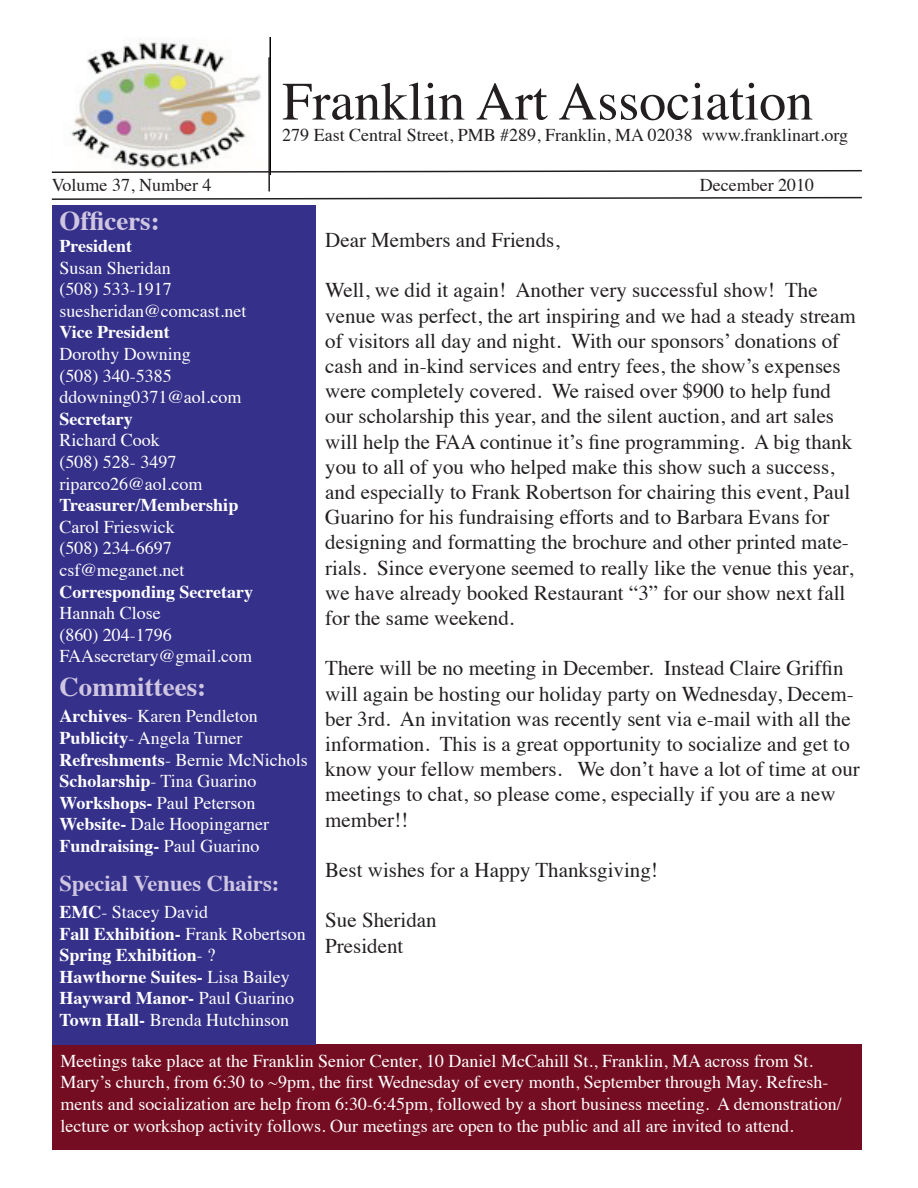
<style>
.page{position:relative;width:918px;height:1188px;background:#fff}
.page>*{position:absolute;margin:0;border:0;box-sizing:border-box;transform-origin:0 0}
.t1{font:54px "Times";color:#231f20}
.t2{font:700 27px "Times";color:#cfc6e2}
.t3{font:700 22.5px "Times";color:#cfc6e2}
.t4{font:21px/25.2px "Times";color:#231f20}
.t5{font:18px/21.6px "Times";color:#fff}
.t6{font:700 18px/21.6px "Times";color:#fff}
.t7{font:18px "Times";color:#231f20}
.s1{font-weight:700}
.s2{font-weight:400}
</style>
<div class="page">
<img style="left:71px;top:38px;width:200px;height:131px">
<hr style="left:268px;top:57px;width:2px;height:134px;background:#231f20">
<svg style="left:51px;top:169px;width:811px;height:5px"></svg>
<svg style="left:51px;top:196px;width:811px;height:4px"></svg>
<div style="left:52px;top:1045px;width:809px;height:105px;background:#740d21"></div>
<div style="left:52px;top:206px;width:263px;height:839px;background:#353089"></div>
<h1 class="t1" style="left:282px;top:51px;width:533px">Franklin Art Association</h1>
<p class="t7" style="left:282px;top:118px;width:567px">279 East Central Street, PMB #289, Franklin, MA 02038 www.franklinart.org</p>
<p class="t7" style="left:52px;top:168px;width:161px">Volume 37, Number 4</p>
<p class="t7" style="left:700px;top:168px;width:116px">December 2010</p>
<p class="t4" style="left:325px;top:226px;width:236px">Dear Members and Friends,</p>
<p class="t4" style="left:325px;top:276px;width:532px">Well, we did it again! Another very successful show! The venue was perfect, the art inspiring and we had a steady stream of visitors all day and night. With our sponsors’ donations of cash and in-kind services and entry fees, the show’s expenses were completely covered. We raised over $900 to help fund our scholarship this year, and the silent auction, and art sales will help the FAA continue it’s fine programming. A big thank you to all of you who helped make this show such a success, and especially to Frank Robertson for chairing this event, Paul Guarino for his fundraising efforts and to Barbara Evans for designing and formatting the brochure and other printed mate&shy;rials. Since everyone seemed to really like the venue this year, we have already booked Restaurant “3” for our show next fall for the same weekend.</p>
<p class="t4" style="left:325px;top:654px;width:536px">There will be no meeting in December. Instead Claire Griffin will again be hosting our holiday party on Wednesday, Decem&shy;ber 3rd. An invitation was recently sent via e-mail with all the information. This is a great opportunity to socialize and get to know your fellow members. We don’t have a lot of time at our meetings to chat, so please come, especially if you are a new member!!</p>
<p class="t4" style="left:325px;top:856px;width:334px">Best wishes for a Happy Thanksgiving!</p>
<p class="t4" style="left:325px;top:906px;width:113px">Sue Sheridan<br>President</p>
<p class="t2" style="left:59px;top:195px;width:102px">Officers:</p>
<p class="t6" style="left:59px;top:233px;width:74px">President</p>
<p class="t5" style="left:59px;top:255px;width:189px">Susan Sheridan<br>(508) 533-1917 suesheridan@comcast.net</p>
<p class="t6" style="left:59px;top:320px;width:112px">Vice President</p>
<p class="t5" style="left:59px;top:342px;width:184px">Dorothy Downing<br>(508) 340-5385 ddowning0371@aol.com</p>
<p class="t6" style="left:59px;top:406px;width:75px">Secretary</p>
<p class="t5" style="left:59px;top:428px;width:145px">Richard Cook (508) 528- 3497 riparco26@aol.com</p>
<p class="t6" style="left:59px;top:492px;width:180px">Treasurer/Membership</p>
<p class="t5" style="left:59px;top:514px;width:127px">Carol Frieswick (508) 234-6697 csf@meganet.net</p>
<p class="t6" style="left:59px;top:579px;width:195px">Corresponding Secretary</p>
<p class="t5" style="left:59px;top:601px;width:194px">Hannah Close<br>(860) 204-1796<br>FAAsecretary@gmail.com</p>
<p class="t2" style="left:59px;top:661px;width:148px">Committees:</p>
<p class="t5" style="left:59px;top:704px;width:250px"><span class="s1">Archives</span>- Karen Pendleton<br><span class="s1">Publicity</span>- Angela Turner<br><span class="s1">Refreshments</span>- Bernie McNichols<br><span class="s1">Scholarship</span>- Tina Guarino<br><span class="s1">Workshops-</span> Paul Peterson<br><span class="s1">Website-</span> Dale Hoopingarner<br><span class="s1">Fundraising-</span> Paul Guarino</p>
<p class="t3" style="left:59px;top:862px;width:222px">Special Venues Chairs:</p>
<p class="t6" style="left:59px;top:899px;width:248px">EMC<span class="s2">- Stacey David<br></span>Fall Exhibition- <span class="s2">Frank Robertson<br></span>Spring Exhibition<span class="s2">- ?<br></span>Hawthorne Suites- <span class="s2">Lisa Bailey<br></span>Hayward Manor- <span class="s2">Paul Guarino<br></span>Town Hall- <span class="s2">Brenda Hutchinson</span></p>
<p class="t5" style="left:60px;top:1048px;width:783px">Meetings take place at the Franklin Senior Center, 10 Daniel McCahill St., Franklin, MA across from St.<br>Mary’s church, from 6:30 to ~9pm, the first Wednesday of every month, September through May. Refresh&shy;ments and socialization are help from 6:30-6:45pm, followed by a short business meeting. A demonstration/ lecture or workshop activity follows. Our meetings are open to the public and all are invited to attend.</p>
</div>
